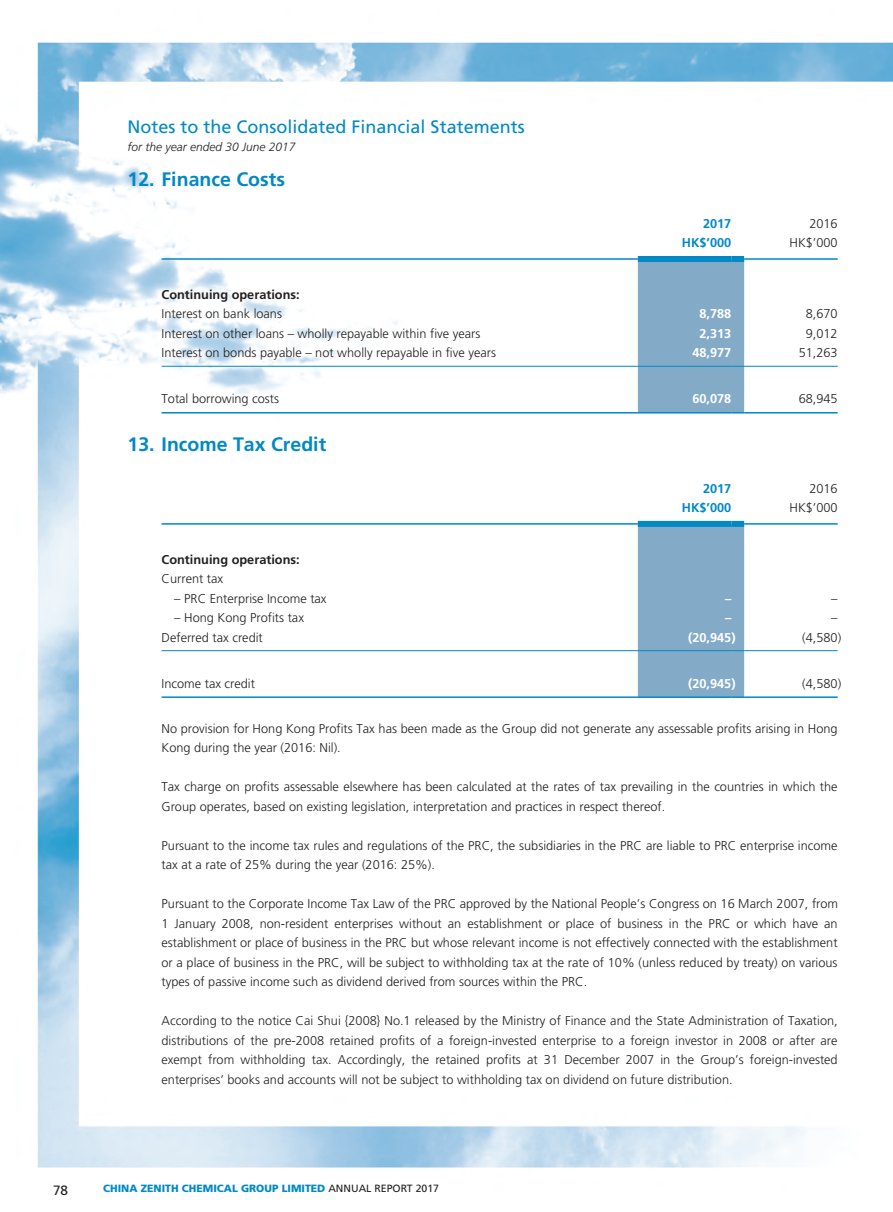
<style>
.page{position:relative;width:893px;height:1212px;background:#fff}
.page>*{position:absolute;margin:0;border:0;box-sizing:border-box;transform-origin:0 0}
.t1{font:700 19.5px "Frutiger LT Std";color:#0089c4}
.t2{font:18px "Frutiger LT Std";color:#0089c4}
.t3{font:13.5px "Frutiger LT Std";color:#231f20}
.t4{font:300 12.75px/19.5px "Frutiger LT Std";color:#231f20}
.t5{font:700 12.75px "Frutiger LT Std";color:#231f20}
.t6{font:700 12.75px "Frutiger LT Std";color:#fff}
.t7{font:700 12.75px "Frutiger LT Std";color:#0089c4}
.t8{font:italic 300 12px "Frutiger LT Std";color:#231f20}
.t9{font:900 10.5px "Frutiger LT Std";color:#0089c4}
.s1{font-weight:400;color:#231f20}
</style>
<div class="page">
<img style="left:0;top:42px;width:893px;height:1126px">
<hr style="left:162px;top:366px;width:476px;height:1px;background:#0089c4">
<hr style="left:744px;top:366px;width:94px;height:1px;background:#0089c4">
<hr style="left:162px;top:412px;width:476px;height:1px;background:#0089c4">
<div style="left:638px;top:262px;width:106px;height:151px;background:#83abc7"></div>
<hr style="left:744px;top:412px;width:94px;height:1px;background:#0089c4">
<hr style="left:162px;top:258px;width:476px;height:2px;background:#0089c4">
<hr style="left:744px;top:258px;width:94px;height:2px;background:#0089c4">
<div style="left:638px;top:256px;width:93px;height:6px;background:#0089c4"></div>
<div style="left:731px;top:256px;width:13px;height:6px;background:#0089c4"></div>
<hr style="left:162px;top:650px;width:476px;height:1px;background:#0089c4">
<hr style="left:744px;top:650px;width:94px;height:1px;background:#0089c4">
<hr style="left:162px;top:696px;width:476px;height:2px;background:#0089c4">
<div style="left:638px;top:527px;width:106px;height:171px;background:#83abc7"></div>
<hr style="left:744px;top:696px;width:94px;height:2px;background:#0089c4">
<hr style="left:162px;top:523px;width:476px;height:2px;background:#0089c4">
<hr style="left:744px;top:523px;width:94px;height:2px;background:#0089c4">
<div style="left:638px;top:521px;width:93px;height:6px;background:#0089c4"></div>
<div style="left:731px;top:521px;width:13px;height:6px;background:#0089c4"></div>
<h2 class="t2" style="left:128px;top:116px;width:399px">Notes to the Consolidated Financial Statements</h2>
<h1 class="t1" style="left:128px;top:168px;width:159px">12. Finance Costs</h1>
<p class="t8" style="left:128px;top:140px;width:170px">for the year ended 30 June 2017</p>
<p class="t7" style="left:703px;top:216px;width:30px">2017</p>
<p class="t4" style="left:809px;top:214px;width:30px">2016</p>
<p class="t7" style="left:682px;top:235px;width:51px">HK$’000</p>
<p class="t4" style="left:789px;top:233px;width:50px">HK$’000</p>
<p class="t5" style="left:162px;top:287px;width:140px">Continuing operations:</p>
<p class="t4" style="left:162px;top:304px;width:122px">Interest on bank loans</p>
<p class="t6" style="left:699px;top:306px;width:33px">8,788</p>
<p class="t4" style="left:806px;top:304px;width:33px">8,670</p>
<p class="t4" style="left:162px;top:324px;width:320px">Interest on other loans – wholly repayable within five years</p>
<p class="t6" style="left:699px;top:326px;width:33px">2,313</p>
<p class="t4" style="left:806px;top:324px;width:33px">9,012</p>
<p class="t4" style="left:162px;top:343px;width:336px">Interest on bonds payable – not wholly repayable in five years</p>
<p class="t6" style="left:692px;top:345px;width:40px">48,977</p>
<p class="t4" style="left:799px;top:343px;width:40px">51,263</p>
<p class="t4" style="left:162px;top:389px;width:119px">Total borrowing costs</p>
<p class="t6" style="left:692px;top:391px;width:40px">60,078</p>
<p class="t4" style="left:799px;top:389px;width:40px">68,945</p>
<h1 class="t1" style="left:128px;top:433px;width:200px">13. Income Tax Credit</h1>
<p class="t7" style="left:703px;top:481px;width:30px">2017</p>
<p class="t4" style="left:809px;top:479px;width:30px">2016</p>
<p class="t7" style="left:682px;top:500px;width:51px">HK$’000</p>
<p class="t4" style="left:789px;top:498px;width:50px">HK$’000</p>
<p class="t5" style="left:162px;top:552px;width:140px">Continuing operations:</p>
<p class="t4" style="left:162px;top:569px;width:63px">Current tax</p>
<p class="t4" style="left:174px;top:589px;width:154px">– PRC Enterprise Income tax</p>
<p class="t6" style="left:725px;top:591px;width:8px">–</p>
<p class="t4" style="left:831px;top:589px;width:8px">–</p>
<p class="t4" style="left:174px;top:608px;width:131px">– Hong Kong Profits tax</p>
<p class="t6" style="left:725px;top:610px;width:8px">–</p>
<p class="t4" style="left:831px;top:608px;width:8px">–</p>
<p class="t4" style="left:162px;top:628px;width:103px">Deferred tax credit</p>
<p class="t6" style="left:688px;top:630px;width:49px">(20,945)</p>
<p class="t4" style="left:802px;top:628px;width:40px">(4,580)</p>
<p class="t4" style="left:162px;top:674px;width:95px">Income tax credit</p>
<p class="t6" style="left:688px;top:676px;width:49px">(20,945)</p>
<p class="t4" style="left:802px;top:674px;width:40px">(4,580)</p>
<p class="t4" style="left:162px;top:719px;width:678px">No provision for Hong Kong Profits Tax has been made as the Group did not generate any assessable profits arising in Hong<br>Kong during the year (2016: Nil).</p>
<p class="t4" style="left:162px;top:777px;width:678px">Tax charge on profits assessable elsewhere has been calculated at the rates of tax prevailing in the countries in which the<br>Group operates, based on existing legislation, interpretation and practices in respect thereof.</p>
<p class="t4" style="left:162px;top:836px;width:678px">Pursuant to the income tax rules and regulations of the PRC, the subsidiaries in the PRC are liable to PRC enterprise income tax at a rate of 25% during the year (2016: 25%).</p>
<p class="t4" style="left:162px;top:894px;width:678px;text-align:justify">Pursuant to the Corporate Income Tax Law of the PRC approved by the National People’s Congress on 16 March 2007, from 1 January 2008, non-resident enterprises without an establishment or place of business in the PRC or which have an establishment or place of business in the PRC but whose relevant income is not effectively connected with the establishment or a place of business in the PRC, will be subject to withholding tax at the rate of 10% (unless reduced by treaty) on various types of passive income such as dividend derived from sources within the PRC.</p>
<p class="t4" style="left:162px;top:1011px;width:678px;text-align:justify">According to the notice Cai Shui {2008} No.1 released by the Ministry of Finance and the State Administration of Taxation, distributions of the pre-2008 retained profits of a foreign-invested enterprise to a foreign investor in 2008 or after are exempt from withholding tax. Accordingly, the retained profits at 31 December 2007 in the Group’s foreign-invested enterprises’ books and accounts will not be subject to withholding tax on dividend on future distribution.</p>
<p class="t3" style="left:53px;top:1182px;width:17px">78</p>
<p class="t9" style="left:103px;top:1182px;width:337px">CHINA ZENITH CHEMICAL GROUP LIMITED <span class="s1">ANNUAL REPORT 2017</span></p>
</div>
